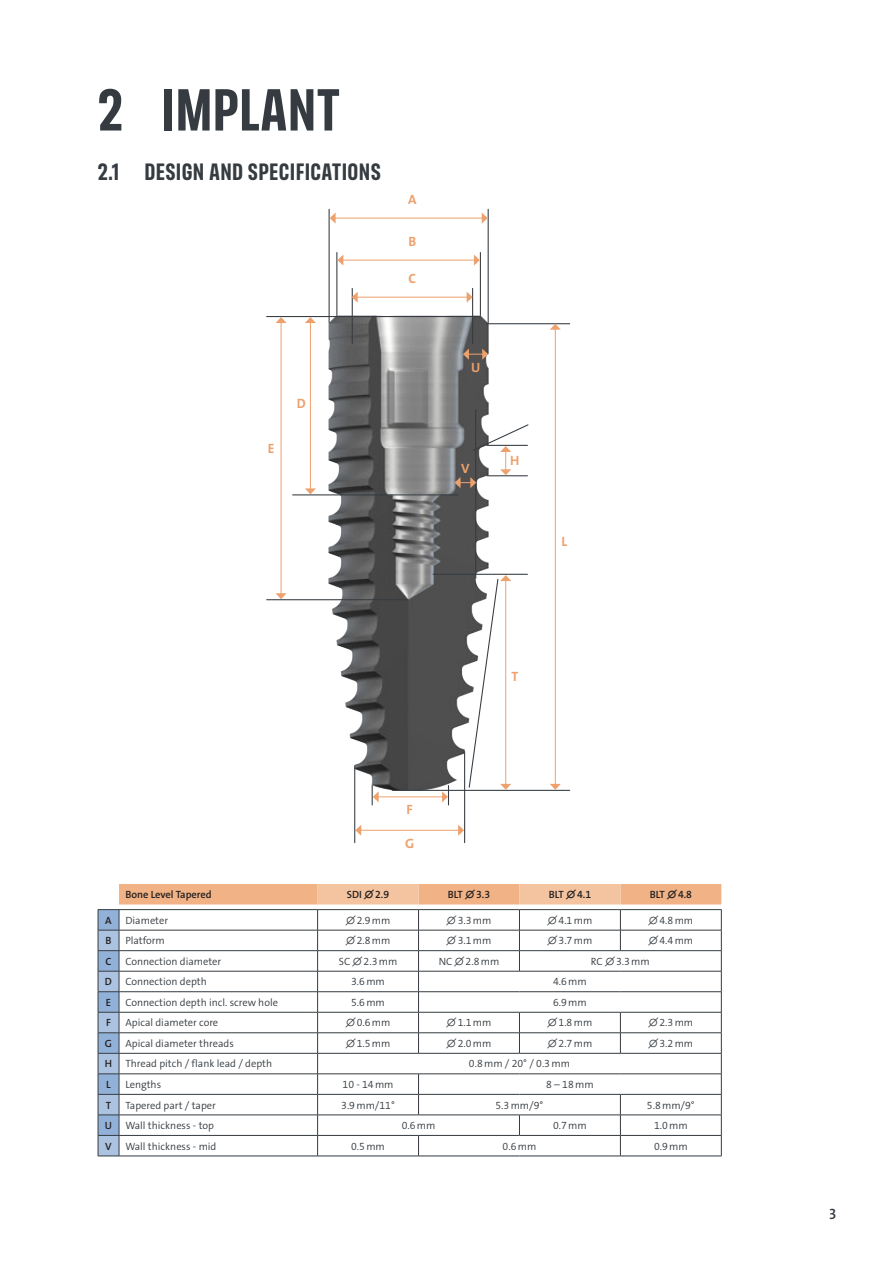
<style>
.page{position:relative;width:893px;height:1263px;background:#fff}
.page>*{position:absolute;margin:0;border:0;box-sizing:border-box;transform-origin:0 0}
.Heading{font:700 60px "FS Industrie Cd";color:#353b40}
.Subheading{font:700 24px "FS Industrie Cd";letter-spacing:.015em;color:#353b40}
.t1{font:15px "The Sans LP6 Se Bld";color:#353b40}
.Contents_-_Title_III{font:13.5px "The Sans LP7 Bld";color:#eda16d}
.Table_Copy{font:10.5px "The Sans LP4 Se Lig";color:#353b40}
.Table_Copy-2{font:10.5px "The Sans LP6 Se Bld";color:#231f20}
</style>
<div class="page">
<img style="left:329px;top:316px;width:160px;height:475px">
<hr style="left:267px;top:316px;width:213px;height:1px;background:#353b40">
<hr style="left:293px;top:494px;width:165px;height:1px;background:#353b40">
<hr style="left:267px;top:599px;width:141px;height:1px;background:#353b40">
<hr style="left:392px;top:790px;width:178px;height:1px;background:#353b40">
<hr style="left:433px;top:574px;width:94px;height:1px;background:#353b40">
<hr style="left:486px;top:323px;width:84px;height:1px;background:#353b40">
<hr style="left:310px;top:322px;width:1px;height:167px;background:#eda16d">
<svg style="left:305px;top:488px;width:11px;height:6px"></svg>
<svg style="left:305px;top:317px;width:11px;height:6px"></svg>
<svg style="left:468px;top:575px;width:43px;height:215px"></svg>
<hr style="left:555px;top:329px;width:1px;height:456px;background:#eda16d">
<svg style="left:550px;top:784px;width:11px;height:6px"></svg>
<svg style="left:550px;top:324px;width:11px;height:6px"></svg>
<hr style="left:281px;top:322px;width:1px;height:272px;background:#eda16d">
<svg style="left:276px;top:593px;width:11px;height:6px"></svg>
<svg style="left:276px;top:317px;width:11px;height:6px"></svg>
<hr style="left:352px;top:288px;width:1px;height:56px;background:#353b40">
<hr style="left:464px;top:751px;width:1px;height:92px;background:#353b40">
<hr style="left:354px;top:767px;width:1px;height:76px;background:#353b40">
<hr style="left:472px;top:288px;width:1px;height:56px;background:#353b40">
<hr style="left:475px;top:409px;width:1px;height:169px;background:#353b40">
<hr style="left:480px;top:252px;width:1px;height:63px;background:#353b40">
<hr style="left:488px;top:209px;width:1px;height:114px;background:#353b40">
<hr style="left:329px;top:209px;width:1px;height:114px;background:#353b40">
<hr style="left:336px;top:252px;width:1px;height:63px;background:#353b40">
<svg style="left:463px;top:349px;width:25px;height:11px"></svg>
<hr style="left:360px;top:830px;width:99px;height:1px;background:#eda16d">
<svg style="left:355px;top:825px;width:6px;height:11px"></svg>
<svg style="left:458px;top:825px;width:6px;height:11px"></svg>
<hr style="left:378px;top:796px;width:65px;height:1px;background:#eda16d">
<svg style="left:372px;top:785px;width:7px;height:20px"></svg>
<svg style="left:442px;top:785px;width:7px;height:20px"></svg>
<hr style="left:357px;top:297px;width:110px;height:1px;background:#eda16d">
<svg style="left:352px;top:292px;width:6px;height:11px"></svg>
<svg style="left:467px;top:292px;width:6px;height:11px"></svg>
<hr style="left:343px;top:260px;width:132px;height:1px;background:#eda16d">
<svg style="left:337px;top:255px;width:6px;height:11px"></svg>
<svg style="left:474px;top:255px;width:6px;height:11px"></svg>
<hr style="left:335px;top:218px;width:148px;height:1px;background:#eda16d">
<svg style="left:330px;top:213px;width:6px;height:11px"></svg>
<svg style="left:482px;top:213px;width:6px;height:11px"></svg>
<svg style="left:455px;top:423px;width:74px;height:65px"></svg>
<svg style="left:98px;top:884px;width:624px;height:273px"></svg>
<hr style="left:119px;top:909px;width:199px;height:1px;background:#353b40">
<hr style="left:318px;top:909px;width:101px;height:1px;background:#353b40">
<hr style="left:519px;top:909px;width:101px;height:1px;background:#353b40">
<hr style="left:620px;top:909px;width:102px;height:1px;background:#353b40">
<hr style="left:419px;top:909px;width:100px;height:1px;background:#353b40">
<hr style="left:419px;top:930px;width:100px;height:1px;background:#353b40">
<hr style="left:419px;top:950px;width:100px;height:1px;background:#353b40">
<hr style="left:419px;top:1032px;width:100px;height:1px;background:#353b40">
<p class="Heading" style="left:98px;top:73px;width:244px">2 IMPLANT</p>
<p class="Subheading" style="left:98px;top:156px;width:284px">2.1 DESIGN AND SPECIFICATIONS</p>
<p class="Contents_-_Title_III" style="left:408px;top:191px;width:10px">A</p>
<p class="Contents_-_Title_III" style="left:408px;top:233px;width:9px">B</p>
<p class="Contents_-_Title_III" style="left:409px;top:270px;width:9px">C</p>
<p class="Contents_-_Title_III" style="left:268px;top:440px;width:8px">E</p>
<p class="Contents_-_Title_III" style="left:297px;top:395px;width:11px">D</p>
<p class="Contents_-_Title_III" style="left:471px;top:359px;width:11px">U</p>
<p class="Contents_-_Title_III" style="left:461px;top:460px;width:10px">V</p>
<p class="Contents_-_Title_III" style="left:510px;top:451px;width:11px">H</p>
<p class="Contents_-_Title_III" style="left:562px;top:533px;width:7px">L</p>
<p class="Contents_-_Title_III" style="left:407px;top:801px;width:8px">F</p>
<p class="Contents_-_Title_III" style="left:405px;top:834px;width:11px">G</p>
<p class="Contents_-_Title_III" style="left:511px;top:668px;width:8px">T</p>
<p class="Table_Copy-2" style="left:125px;top:888px;width:88px">Bone Level Tapered</p>
<p class="Table_Copy-2" style="left:347px;top:888px;width:44px">SDI ∅2.9</p>
<p class="Table_Copy-2" style="left:448px;top:888px;width:44px">BLT ∅3.3</p>
<p class="Table_Copy-2" style="left:549px;top:888px;width:44px">BLT ∅4.1</p>
<p class="Table_Copy-2" style="left:650px;top:888px;width:44px">BLT ∅4.8</p>
<p class="Table_Copy-2" style="left:105px;top:913px;width:8px">A</p>
<p class="Table_Copy" style="left:125px;top:913px;width:44px">Diameter</p>
<p class="Table_Copy" style="left:346px;top:913px;width:46px">∅2.9mm</p>
<p class="Table_Copy" style="left:447px;top:913px;width:46px">∅3.3mm</p>
<p class="Table_Copy" style="left:548px;top:913px;width:46px">∅4.1mm</p>
<p class="Table_Copy" style="left:648px;top:913px;width:46px">∅4.8mm</p>
<p class="Table_Copy-2" style="left:106px;top:934px;width:8px">B</p>
<p class="Table_Copy" style="left:125px;top:934px;width:41px">Platform</p>
<p class="Table_Copy" style="left:346px;top:934px;width:46px">∅2.8mm</p>
<p class="Table_Copy" style="left:447px;top:934px;width:46px">∅3.1mm</p>
<p class="Table_Copy" style="left:548px;top:934px;width:46px">∅3.7mm</p>
<p class="Table_Copy" style="left:648px;top:934px;width:46px">∅4.4mm</p>
<p class="Table_Copy-2" style="left:105px;top:954px;width:8px">C</p>
<p class="Table_Copy" style="left:125px;top:954px;width:97px">Connection diameter</p>
<p class="Table_Copy" style="left:339px;top:954px;width:60px">SC ∅2.3mm</p>
<p class="Table_Copy" style="left:439px;top:954px;width:62px">NC ∅2.8mm</p>
<p class="Table_Copy" style="left:591px;top:954px;width:60px">RC ∅3.3mm</p>
<p class="Table_Copy-2" style="left:105px;top:975px;width:9px">D</p>
<p class="Table_Copy" style="left:125px;top:975px;width:83px">Connection depth</p>
<p class="Table_Copy" style="left:351px;top:975px;width:35px">3.6mm</p>
<p class="Table_Copy" style="left:553px;top:975px;width:35px">4.6mm</p>
<p class="Table_Copy-2" style="left:106px;top:995px;width:7px">E</p>
<p class="Table_Copy" style="left:125px;top:995px;width:154px">Connection depth incl. screw hole</p>
<p class="Table_Copy" style="left:351px;top:995px;width:35px">5.6mm</p>
<p class="Table_Copy" style="left:553px;top:995px;width:35px">6.9mm</p>
<p class="Table_Copy-2" style="left:106px;top:1016px;width:6px">F</p>
<p class="Table_Copy" style="left:125px;top:1016px;width:94px">Apical diameter core</p>
<p class="Table_Copy" style="left:346px;top:1016px;width:46px">∅0.6mm</p>
<p class="Table_Copy" style="left:447px;top:1016px;width:46px">∅1.1mm</p>
<p class="Table_Copy" style="left:548px;top:1016px;width:46px">∅1.8mm</p>
<p class="Table_Copy" style="left:648px;top:1016px;width:46px">∅2.3mm</p>
<p class="Table_Copy-2" style="left:105px;top:1037px;width:9px">G</p>
<p class="Table_Copy" style="left:125px;top:1037px;width:110px">Apical diameter threads</p>
<p class="Table_Copy" style="left:346px;top:1037px;width:46px">∅1.5mm</p>
<p class="Table_Copy" style="left:447px;top:1037px;width:46px">∅2.0mm</p>
<p class="Table_Copy" style="left:548px;top:1037px;width:46px">∅2.7mm</p>
<p class="Table_Copy" style="left:648px;top:1037px;width:46px">∅3.2mm</p>
<p class="Table_Copy-2" style="left:105px;top:1057px;width:9px">H</p>
<p class="Table_Copy" style="left:125px;top:1057px;width:148px">Thread pitch / flank lead / depth</p>
<p class="Table_Copy" style="left:469px;top:1057px;width:102px">0.8mm / 20° / 0.3mm</p>
<p class="Table_Copy-2" style="left:106px;top:1078px;width:6px">L</p>
<p class="Table_Copy" style="left:125px;top:1078px;width:37px">Lengths</p>
<p class="Table_Copy" style="left:343px;top:1078px;width:52px">10 - 14mm</p>
<p class="Table_Copy" style="left:546px;top:1078px;width:49px">8 – 18mm</p>
<p class="Table_Copy-2" style="left:106px;top:1098px;width:7px">T</p>
<p class="Table_Copy" style="left:125px;top:1098px;width:92px">Tapered part / taper</p>
<p class="Table_Copy" style="left:341px;top:1098px;width:55px">3.9mm/11°</p>
<p class="Table_Copy" style="left:495px;top:1098px;width:49px">5.3mm/9°</p>
<p class="Table_Copy" style="left:647px;top:1098px;width:49px">5.8mm/9°</p>
<p class="Table_Copy-2" style="left:105px;top:1119px;width:9px">U</p>
<p class="Table_Copy" style="left:125px;top:1119px;width:90px">Wall thickness - top</p>
<p class="Table_Copy" style="left:402px;top:1119px;width:35px">0.6mm</p>
<p class="Table_Copy" style="left:553px;top:1119px;width:35px">0.7mm</p>
<p class="Table_Copy" style="left:654px;top:1119px;width:35px">1.0mm</p>
<p class="Table_Copy-2" style="left:105px;top:1139px;width:8px">V</p>
<p class="Table_Copy" style="left:125px;top:1139px;width:93px">Wall thickness - mid</p>
<p class="Table_Copy" style="left:351px;top:1139px;width:35px">0.5mm</p>
<p class="Table_Copy" style="left:503px;top:1139px;width:35px">0.6mm</p>
<p class="Table_Copy" style="left:654px;top:1139px;width:35px">0.9mm</p>
<h3 class="t1" style="left:829px;top:1204px;width:9px">3</h3>
</div>
